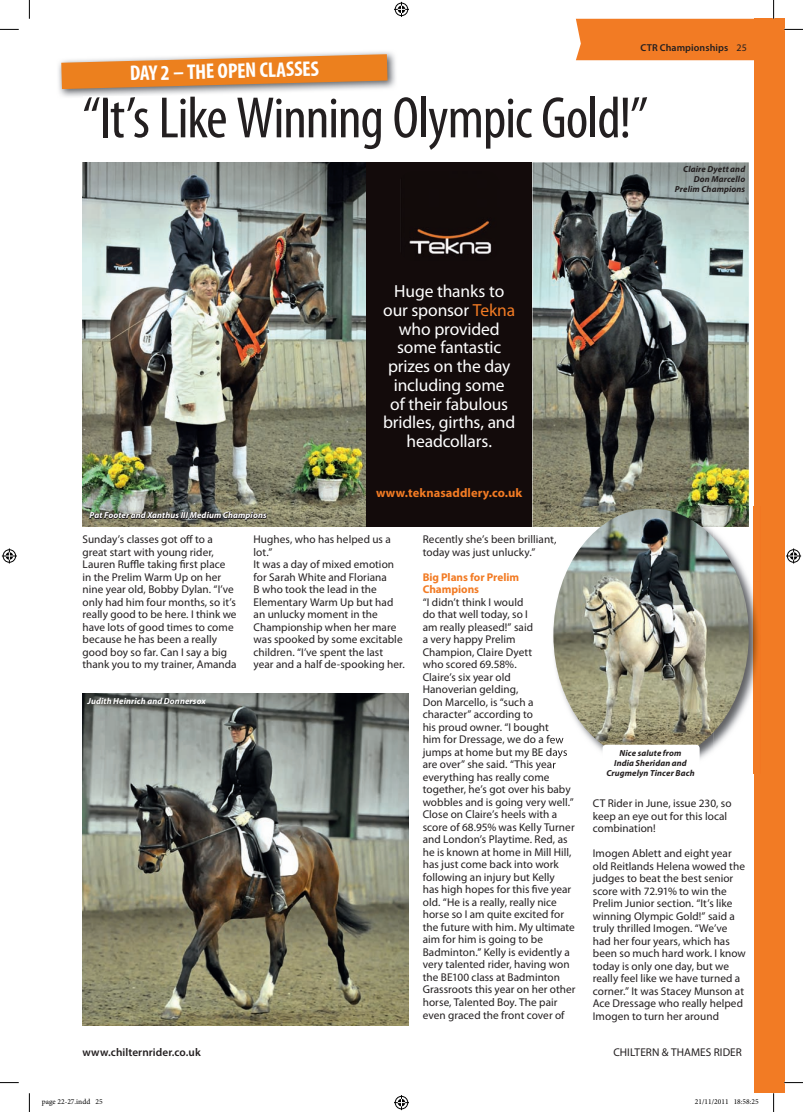
<style>
.page{position:relative;width:803px;height:1112px;background:#fff}
.page>*{position:absolute;margin:0;border:0;box-sizing:border-box;transform-origin:0 0}
.t1{font:condensed 58.75px "Myriad Pro";letter-spacing:-.02em;color:#231f20}
.t2{font:700 condensed 21.25px "Myriad Pro";color:#fff}
.t3{font:17.5px/18.8px "Myriad Pro";letter-spacing:-.01em;color:#fff;text-align:center}
.t4{font:700 12.5px "Myriad Pro";letter-spacing:.005em;color:#f27b24}
.t5{font:11.25px/12.5px "Myriad Pro";letter-spacing:.005em;color:#231f20}
.t6{font:600 11.25px "Myriad Pro";letter-spacing:.005em;color:#231f20}
.t7{font:600 10px "Myriad Pro";letter-spacing:.01em;color:#231f20}
.t8{font:italic 700 8.75px/10px "Myriad Pro";letter-spacing:.015em;color:#231f20;text-align:right}
.t9{font:italic 700 8.75px "Myriad Pro";letter-spacing:.015em;color:#fff}
.t10{font:7.5px "Minion Pro";color:#000}
.s1{font-weight:400}
.s2{color:#f27b24}
.s3{font-weight:700;color:#f27b24}
</style>
<div class="page">
<div style="left:754px;top:19px;width:30px;height:1073px;background:#f27b24"></div>
<img style="left:532px;top:162px;width:217px;height:365px">
<img style="left:83px;top:693px;width:326px;height:332px">
<img style="left:58px;top:51px;width:338px;height:46px">
<img style="left:89px;top:97px;width:185px;height:1px">
<svg style="left:61px;top:54px;width:326px;height:35px;background:#e4934a"></svg>
<img style="left:83px;top:162px;width:283px;height:365px">
<svg style="left:89px;top:507px;width:178px;height:16px;background:#5e5e51"></svg>
<div style="left:366px;top:162px;width:166px;height:365px;background:#130b0b"></div>
<img style="left:409px;top:221px;width:83px;height:33px">
<img style="left:749px;top:506px;width:10px;height:267px">
<svg style="left:551px;top:536px;width:2px;height:8px"></svg>
<svg style="left:551px;top:762px;width:5px;height:7px"></svg>
<img style="left:551px;top:506px;width:198px;height:21px">
<img style="left:553px;top:508px;width:196px;height:251px">
<div style="left:602px;top:744px;width:98px;height:36px;background:#fff;border-radius:4px"></div>
<svg style="left:0;top:29px;width:19px;height:1px"></svg>
<svg style="left:0;top:1082px;width:19px;height:1px"></svg>
<svg style="left:784px;top:1081px;width:19px;height:2px"></svg>
<svg style="left:29px;top:0;width:1px;height:19px"></svg>
<svg style="left:29px;top:1093px;width:1px;height:18px"></svg>
<svg style="left:576px;top:0;width:227px;height:60px"></svg>
<svg style="left:773px;top:1092px;width:1px;height:19px"></svg>
<svg style="left:394px;top:2px;width:15px;height:15px"></svg>
<svg style="left:394px;top:1095px;width:15px;height:14px"></svg>
<svg style="left:2px;top:548px;width:15px;height:15px"></svg>
<svg style="left:786px;top:548px;width:15px;height:15px"></svg>
<p class="t2" style="left:130px;top:59px;width:191px;rotate:-1deg">DAY 2 – THE OPEN CLASSES</p>
<p class="t7" style="left:640px;top:42px;width:108px">CTR Championships <span class="s1">25</span></p>
<p class="t1" style="left:83px;top:82px;width:567px">“It’s Like Winning Olympic Gold!”</p>
<p class="t8" style="left:675px;top:163px;width:72px">Claire Dyett and<br>Don Marcello<br>Prelim Champions</p>
<p class="t9" style="left:90px;top:509px;width:179px">Pat Footer and Xanthus III Medium Champions</p>
<p class="t3" style="left:383px;top:281px;width:134px">Huge thanks to our sponsor <span class="s2">Tekna </span>who provided some fantastic prizes on the day including some<br>of their fabulous bridles, girths, and headcollars.</p>
<p class="t4" style="left:376px;top:485px;width:148px">www.teknasaddlery.co.uk</p>
<p class="t5" style="left:83px;top:533px;width:156px">Sunday’s classes got off to a great start with young rider,<br>Lauren Ruffle taking first place in the Prelim Warm Up on her nine year old, Bobby Dylan. “I’ve only had him four months, so it’s really good to be here. I think we have lots of good times to come because he has been a really good boy so far. Can I say a big thank you to my trainer, Amanda</p>
<p class="t5" style="left:254px;top:533px;width:153px">Hughes, who has helped us a lot.”<br>It was a day of mixed emotion for Sarah White and Floriana<br>B who took the lead in the<br>Elementary Warm Up but had an unlucky moment in the<br>Championship when her mare was spooked by some excitable children. “I’ve spent the last year and a half de-spooking her.</p>
<p class="t5" style="left:423px;top:533px;width:135px">Recently she’s been brilliant, today was just unlucky.”</p>
<p class="t5" style="left:423px;top:570px;width:154px"><span class="s3">Big Plans for Prelim<br>Champions<br></span>“I didn’t think I would<br>do that well today, so I<br>am really pleased!” said<br>a very happy Prelim<br>Champion, Claire Dyett<br>who scored 69.58%.<br>Claire’s six year old<br>Hanoverian gelding,<br>Don Marcello, is “such a character” according to<br>his proud owner. “I bought<br>him for Dressage, we do a few jumps at home but my BE days are over” she said. “This year everything has really come together, he’s got over his baby wobbles and is going very well.”<br>Close on Claire’s heels with a score of 68.95% was Kelly Turner and London’s Playtime. Red, as he is known at home in Mill Hill, has just come back into work following an injury but Kelly<br>has high hopes for this five year old. “He is a really, really nice horse so I am quite excited for the future with him. My ultimate aim for him is going to be<br>Badminton.” Kelly is evidently a very talented rider, having won the BE100 class at Badminton<br>Grassroots this year on her other horse, Talented Boy. The pair even graced the front cover of</p>
<p class="t9" style="left:87px;top:695px;width:120px">Judith Heinrich and Donnersox</p>
<p class="t8" style="left:606px;top:747px;width:90px;text-align:center">Nice salute from<br>India Sheridan and<br>Crugmelyn Tincer Bach</p>
<p class="t5" style="left:593px;top:796px;width:140px">CT Rider in June, issue 230, so keep an eye out for this local combination!</p>
<p class="t5" style="left:593px;top:846px;width:155px">Imogen Ablett and eight year old Reitlands Helena wowed the judges to beat the best senior score with 72.91% to win the<br>Prelim Junior section. “It’s like winning Olympic Gold!” said a truly thrilled Imogen. “We’ve had her four years, which has been so much hard work. I know today is only one day, but we really feel like we have turned a corner.” It was Stacey Munson at<br>Ace Dressage who really helped<br>Imogen to turn her around</p>
<p class="t6" style="left:83px;top:1045px;width:120px">www.chilternrider.co.uk</p>
<p class="t5" style="left:613px;top:1045px;width:130px">CHILTERN &amp; THAMES RIDER</p>
<p class="t10" style="left:42px;top:1096px;width:62px">page 22-27.indd 25</p>
<p class="t10" style="left:695px;top:1096px;width:65px">21/11/2011 18:58:25</p>
</div>
